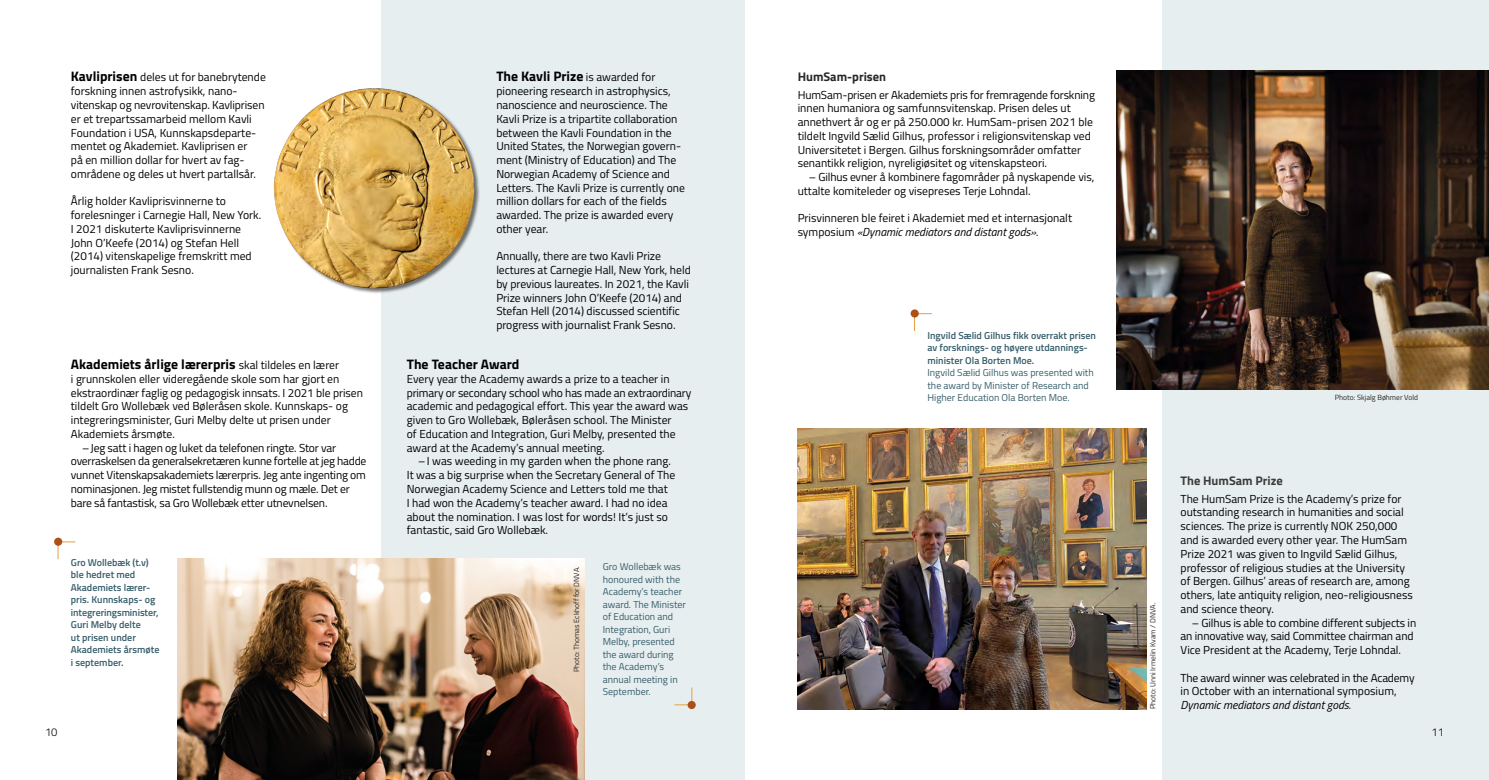
<style>
.page{position:relative;width:1489px;height:780px;background:#fff}
.page>*{position:absolute;margin:0;border:0;box-sizing:border-box;transform-origin:0 0}
.t1{font:700 13.75px "Titillium";color:#000}
.t2{font:700 12.5px "Titillium";color:#3c3c3b}
.t3{font:700 12.5px "Titillium";color:#282827}
.t4{font:11.62px/13.8px "Titillium";color:#000}
.t5{font:11.62px "Titillium";letter-spacing:-.02em;color:#000}
.t6{font:italic 11.62px "Titillium";color:#000}
.t7{font:300 11.25px "Titillium";color:#000}
.t8{font:10px/12.5px "Titillium";color:#375e6b}
.t9{font:600 10px/12.5px "Titillium";color:#375e6b}
.t10{font:7.5px "Titillium";color:#282827}
.s1{font-weight:700;font-size:13.75px}
.s2{font-weight:400;font-size:11.62px}
.s3{font-style:italic}
</style>
<div class="page">
<div style="left:381px;top:0;width:363px;height:780px;background:#e7eef0"></div>
<div style="left:1162px;top:0;width:326px;height:780px;background:#e7eef0"></div>
<svg style="left:913px;top:313px;width:19px;height:18px"></svg>
<div style="left:910px;top:309px;width:8px;height:8px;background:#ac5017;border-radius:50%"></div>
<img style="left:1116px;top:71px;width:372px;height:319px">
<img style="left:797px;top:428px;width:349px;height:281px">
<img style="left:274px;top:88px;width:206px;height:206px">
<img style="left:177px;top:558px;width:407px;height:222px">
<svg style="left:674px;top:687px;width:18px;height:18px"></svg>
<div style="left:687px;top:701px;width:8px;height:8px;background:#ac5017;border-radius:50%"></div>
<svg style="left:57px;top:541px;width:19px;height:19px"></svg>
<div style="left:54px;top:537px;width:8px;height:8px;background:#ac5017;border-radius:50%"></div>
<p class="t4" style="left:71px;top:70px;width:196px"><span class="s1">Kavliprisen</span> deles ut for banebrytende forskning innen astrofysikk, nano&shy;vitenskap og nevrovitenskap. Kavliprisen er et trepartssamarbeid mellom Kavli Foundation i USA, Kunnskapsdeparte&shy;mentet og Akademiet. Kavliprisen er<br>på en million dollar for hvert av fag&shy;områdene og deles ut hvert partallsår.</p>
<p class="t4" style="left:71px;top:194px;width:192px">Årlig holder Kavliprisvinnerne to forelesninger i Carnegie Hall, New York.<br>I 2021 diskuterte Kavliprisvinnerne John O’Keefe (2014) og Stefan Hell (2014) vitenskapelige fremskritt med journalisten Frank Sesno.</p>
<p class="t1" style="left:71px;top:354px;width:270px">Akademiets årlige lærerpris <span class="s2">skal tildeles en lærer</span></p>
<p class="t4" style="left:71px;top:371px;width:270px">i grunnskolen eller videregående skole som har gjort en</p>
<p class="t4" style="left:71px;top:385px;width:293px">ekstraordinær faglig og pedagogisk innsats. I 2021 ble prisen</p>
<p class="t4" style="left:71px;top:399px;width:278px">tildelt Gro Wollebæk ved Bøleråsen skole. Kunnskaps- og</p>
<p class="t4" style="left:71px;top:412px;width:261px">integreringsminister, Guri Melby delte ut prisen under</p>
<p class="t4" style="left:71px;top:426px;width:105px">Akademiets årsmøte.</p>
<p class="t4" style="left:82px;top:440px;width:255px">–Jeg satt i hagen og luket da telefonen ringte. Stor var</p>
<p class="t5" style="left:71px;top:453px;width:297px">overraskelsen da generalsekretæren kunne fortelle at jeg hadde</p>
<p class="t4" style="left:71px;top:467px;width:296px">vunnet Vitenskapsakademiets lærerpris. Jeg ante ingenting om</p>
<p class="t4" style="left:71px;top:481px;width:280px">nominasjonen. Jeg mistet fullstendig munn og mæle. Det er</p>
<p class="t4" style="left:71px;top:495px;width:258px">bare så fantastisk, sa Gro Wollebæk etter utnevnelsen.</p>
<p class="t1" style="left:496px;top:66px;width:161px">The Kavli Prize <span class="s2">is awarded for</span></p>
<p class="t4" style="left:496px;top:84px;width:190px">pioneering research in astrophysics, nanoscience and neuroscience. The Kavli Prize is a tripartite collaboration between the Kavli Foundation in the United States, the Norwegian govern&shy;ment (Ministry of Education) and The Norwegian Academy of Science and Letters. The Kavli Prize is currently one million dollars for each of the fields awarded. The prize is awarded every other year.</p>
<p class="t4" style="left:496px;top:249px;width:196px">Annually, there are two Kavli Prize lectures at Carnegie Hall, New York, held by previous laureates. In 2021, the Kavli Prize winners John O’Keefe (2014) and Stefan Hell (2014) discussed scientific progress with journalist Frank Sesno.</p>
<p class="t1" style="left:407px;top:354px;width:114px">The Teacher Award</p>
<p class="t4" style="left:407px;top:371px;width:264px">Every year the Academy awards a prize to a teacher in</p>
<p class="t4" style="left:407px;top:385px;width:286px">primary or secondary school who has made an extraordinary</p>
<p class="t4" style="left:407px;top:399px;width:283px">academic and pedagogical effort. This year the award was</p>
<p class="t4" style="left:407px;top:412px;width:266px">given to Gro Wollebæk, Bøleråsen school. The Minister</p>
<p class="t4" style="left:407px;top:426px;width:270px">of Education and Integration, Guri Melby, presented the</p>
<p class="t4" style="left:407px;top:440px;width:199px">award at the Academy’s annual meeting.</p>
<p class="t4" style="left:418px;top:454px;width:254px">–I was weeding in my garden when the phone rang.</p>
<p class="t4" style="left:407px;top:467px;width:270px">It was a big surprise when the Secretary General of The</p>
<p class="t4" style="left:407px;top:481px;width:262px">Norwegian Academy Science and Letters told me that</p>
<p class="t4" style="left:407px;top:495px;width:262px">I had won the Academy’s teacher award. I had no idea</p>
<p class="t4" style="left:407px;top:509px;width:263px">about the nomination. I was lost for words! It’s just so</p>
<p class="t4" style="left:407px;top:522px;width:143px">fantastic, said Gro Wollebæk.</p>
<p class="t9" style="left:71px;top:555px;width:90px">Gro Wollebæk (t.v) ble hedret med<br>Akademiets lærer&shy;pris. Kunnskaps- og integreringsminister,<br>Guri Melby delte<br>ut prisen under<br>Akademiets årsmøte i september.</p>
<p class="t8" style="left:602px;top:560px;width:85px">Gro Wollebæk was honoured with the<br>Academy’s teacher award. The Minister of Education and<br>Integration, Guri<br>Melby, presented the award during the Academy’s annual meeting in<br>September.</p>
<p class="t10" style="left:571px;top:672px;width:107px;rotate:-90deg">Photo: Thomas Eckhoff for DNVA.</p>
<p class="t3" style="left:797px;top:67px;width:90px">HumSam-prisen</p>
<p class="t4" style="left:797px;top:87px;width:299px">HumSam-prisen er Akademiets pris for fremragende forskning innen humaniora og samfunnsvitenskap. Prisen deles ut annethvert år og er på 250.000 kr. HumSam-prisen 2021 ble tildelt Ingvild Sælid Gilhus, professor i religionsvitenskap ved Universitetet i Bergen. Gilhus forskningsområder omfatter senantikk religion, nyreligiøsitet og vitenskapsteori.</p>
<p class="t4" style="left:797px;top:169px;width:298px;text-indent:11px">– Gilhus evner å kombinere fagområder på nyskapende vis, uttalte komiteleder og visepreses Terje Lohndal.</p>
<p class="t4" style="left:797px;top:211px;width:276px">Prisvinneren ble feiret i Akademiet med et internasjonalt symposium <span class="s3">«Dynamic mediators and distant gods».</span></p>
<p class="t9" style="left:927px;top:328px;width:170px">Ingvild Sælid Gilhus fikk overrakt prisen av forsknings- og høyere utdannings&shy;minister Ola Borten Moe.</p>
<p class="t8" style="left:927px;top:366px;width:168px">Ingvild Sælid Gilhus was presented with the award by Minister of Research and<br>Higher Education Ola Borten Moe.</p>
<p class="t10" style="left:1334px;top:391px;width:85px">Photo: Skjalg Bøhmer Vold</p>
<p class="t10" style="left:1147px;top:709px;width:108px;rotate:-90deg">Photo: Unni Irmelin Kvam / DNVA.</p>
<p class="t2" style="left:1180px;top:471px;width:104px">The HumSam Prize</p>
<p class="t4" style="left:1180px;top:491px;width:234px">The HumSam Prize is the Academy’s prize for outstanding research in humanities and social sciences. The prize is currently NOK 250,000 and is awarded every other year. The HumSam Prize 2021 was given to Ingvild Sælid Gilhus, professor of religious studies at the University of Bergen. Gilhus’ areas of research are, among others, late antiquity religion, neo-religiousness and science theory.</p>
<p class="t4" style="left:1180px;top:615px;width:237px;text-indent:11px">– Gilhus is able to combine different subjects in an innovative way, said Committee chairman and<br>Vice President at the Academy, Terje Lohndal.</p>
<p class="t4" style="left:1180px;top:670px;width:236px">The award winner was celebrated in the Academy in October with an international symposium,</p>
<p class="t6" style="left:1180px;top:696px;width:172px">Dynamic mediators and distant gods.</p>
<p class="t7" style="left:45px;top:723px;width:14px">10</p>
<p class="t7" style="left:1431px;top:723px;width:14px">11</p>
</div>
